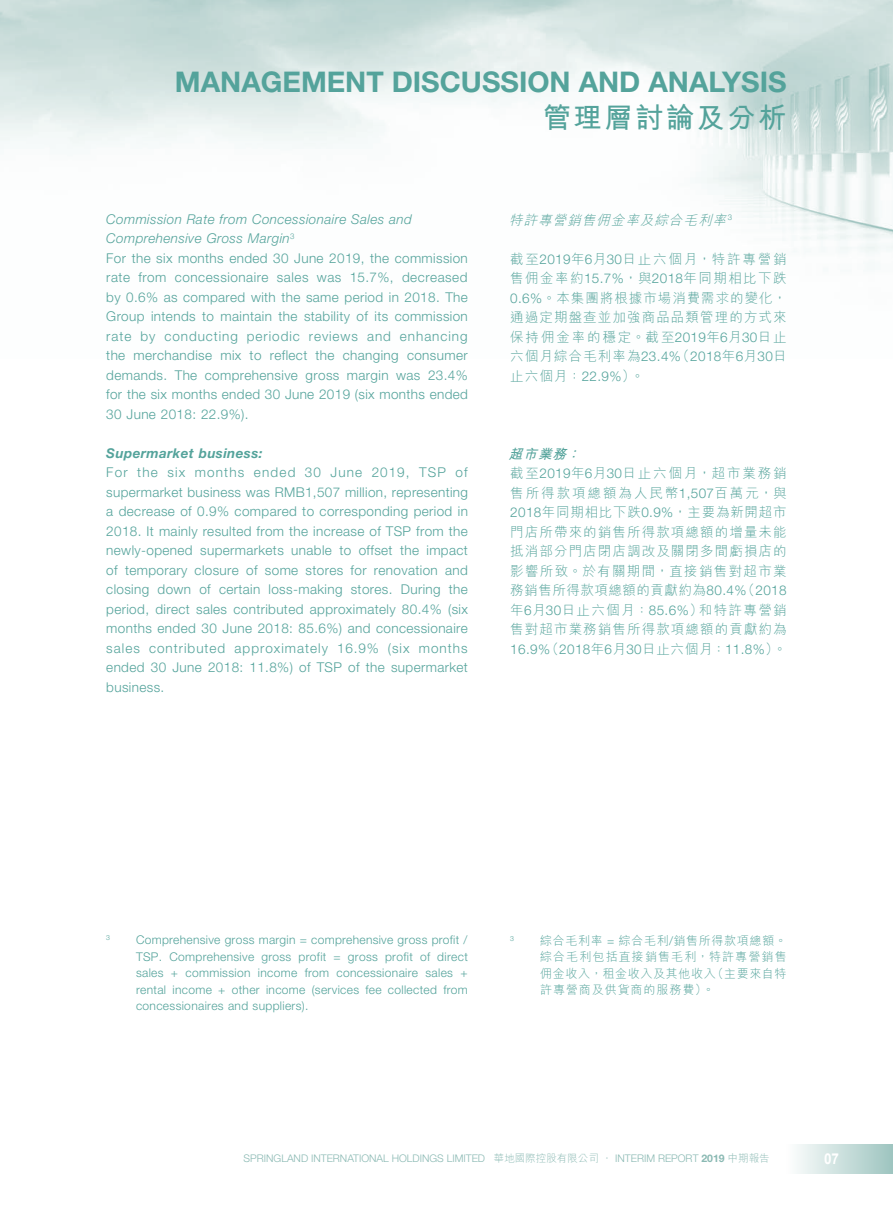
<style>
.page{position:relative;width:893px;height:1212px;background:#fff}
.page>*{position:absolute;margin:0;border:0;box-sizing:border-box;transform-origin:0 0}
.t1{font:700 28.5px "Helvetica Neue LT Std";color:#54a39b}
.t2{font:700 28.5px "M Hei HK";letter-spacing:.08em;color:#54a39b}
.t3{font:700 15px "Arial";color:#fff;scale:.9 1}
.t4{font:300 13.5px/19.5px "Helvetica Neue LT Std";letter-spacing:.03em;color:#54a39b}
.t5{font:300 13.5px/19.5px "M Hei HK";letter-spacing:.08em;color:#54a39b;text-align:justify}
.t6{font:italic 700 13.5px "Helvetica Neue LT Std";letter-spacing:.03em;color:#54a39b}
.t7{font:italic 300 13.5px "M Hei HK";color:#54a39b}
.t8{font:300 12px/16.5px "Helvetica Neue LT Std";letter-spacing:.03em;color:#54a39b;text-align:justify}
.t9{font:300 12px/16.5px "M Hei HK";letter-spacing:.08em;color:#54a39b;text-align:justify}
.t10{font:300 10.5px "Helvetica Neue LT Std";color:#8ab9b3}
.t11{font:300 7.05px "Helvetica Neue LT Std";color:#54a39b}
.s1{font-style:italic}
.s2{font-family:"Helvetica Neue LT Std"}
.s3{font-weight:700;font-style:italic}
.s4{font-family:"M Hei HK"}
.s5{font-family:"Adobe Song Std"}
.s6{font-weight:700}
</style>
<div class="page">
<img style="left:0;top:0;width:893px;height:254px">
<div style="left:787px;top:1144px;width:106px;height:30px;background:linear-gradient(to right,#fdfefe,#9fc5c0)"></div>
<h1 class="t1" style="left:175px;top:64px;width:613px">MANAGEMENT DISCUSSION AND ANALYSIS</h1>
<h1 class="t2" style="left:543px;top:97px;width:245px">管理層討論及分析</h1>
<p class="t4" style="left:106px;top:209px;width:363px"><span class="s1">Commission Rate from Concessionaire Sales and Comprehensive Gross Margin</span><sup>3<br></sup>For the six months ended 30 June 2019, the commission rate from concessionaire sales was 15.7%, decreased by 0.6% as compared with the same period in 2018. The Group intends to maintain the stability of its commission rate by conducting periodic reviews and enhancing the merchandise mix to reflect the changing consumer demands. The comprehensive gross margin was 23.4% for the six months ended 30 June 2019 (six months ended 30 June 2018: 22.9%).</p>
<p class="t6" style="left:106px;top:445px;width:158px">Supermarket business:</p>
<p class="t4" style="left:106px;top:462px;width:363px;text-align:justify">For the six months ended 30 June 2019, TSP of supermarket business was RMB1,507 million, representing a decrease of 0.9% compared to corresponding period in 2018. It mainly resulted from the increase of TSP from the newly-opened supermarkets unable to offset the impact of temporary closure of some stores for renovation and closing down of certain loss-making stores. During the period, direct sales contributed approximately 80.4% (six months ended 30 June 2018: 85.6%) and concessionaire sales contributed approximately 16.9% (six months ended 30 June 2018: 11.8%) of TSP of the supermarket business.</p>
<p class="t7" style="left:509px;top:210px;width:225px">特許專營銷售佣金率及綜合毛利率<sup>3</sup></p>
<p class="t5" style="left:510px;top:248px;width:278px">截至<span class="s2">2019</span>年<span class="s2">6</span>月<span class="s2">30</span>日止六個月，特許專營銷售佣金率約<span class="s2">15.7%</span>，與<span class="s2">2018</span>年同期相比下跌<span class="s2">0.6%</span>。本集團將根據市場消費需求的變化，通過定期盤查並加強商品品類管理的方式來保持佣金率的穩定。截至<span class="s2">2019</span>年<span class="s2">6</span>月<span class="s2">30</span>日止六個月綜合毛利率為<span class="s2">23.4%</span>（<span class="s2">2018</span>年<span class="s2">6</span>月<span class="s2">30</span>日止六個月：<span class="s2">22.9%</span>）。</p>
<p class="t5" style="left:509px;top:443px;width:279px;text-align:left"><span class="s3">超市業務：<br></span>截至<span class="s2">2019</span>年<span class="s2">6</span>月<span class="s2">30</span>日止六個月，超市業務銷售所得款項總額為人民幣<span class="s2">1,507</span>百萬元，與<br><span class="s2">2018</span>年同期相比下跌<span class="s2">0.9%</span>，主要為新開超市門店所帶來的銷售所得款項總額的增量未能抵消部分門店閉店調改及關閉多間虧損店的影響所致。於有關期間，直接銷售對超市業務銷售所得款項總額的貢獻約為<span class="s2">80.4%</span>（<span class="s2">2018</span>年<span class="s2">6</span>月<span class="s2">30</span>日止六個月：<span class="s2">85.6%</span>）和特許專營銷售對超市業務銷售所得款項總額的貢獻約為</p>
<p class="t4" style="left:510px;top:639px;width:278px">16.9%<span class="s4">（</span>2018<span class="s4">年</span>6<span class="s4">月</span>30<span class="s4">日止六個月：</span>11.8%<span class="s4">）。</span></p>
<p class="t11" style="left:106px;top:933px;width:5px">3</p>
<p class="t8" style="left:136px;top:931px;width:333px">Comprehensive gross margin = comprehensive gross profit / TSP. Comprehensive gross profit = gross profit of direct sales + commission income from concessionaire sales + rental income + other income (services fee collected from concessionaires and suppliers).</p>
<p class="t11" style="left:510px;top:934px;width:5px">3</p>
<p class="t9" style="left:540px;top:932px;width:248px">綜合毛利率 <span class="s2">=</span> 綜合毛利<span class="s2">/</span>銷售所得款項總額。綜合毛利包括直接銷售毛利，特許專營銷售佣金收入，租金收入及其他收入（主要來自特許專營商及供貨商的服務費）。</p>
<p class="t10" style="left:244px;top:1152px;width:528px">SPRINGLAND INTERNATIONAL HOLDINGS LIMITED <span class="s4">華地國際控股有限公司</span><span class="s5">・</span> INTERIM REPORT <span class="s6">2019</span> <span class="s4">中期報告</span></p>
<p class="t3" style="left:824px;top:1148px;width:18px">07</p>
</div>
